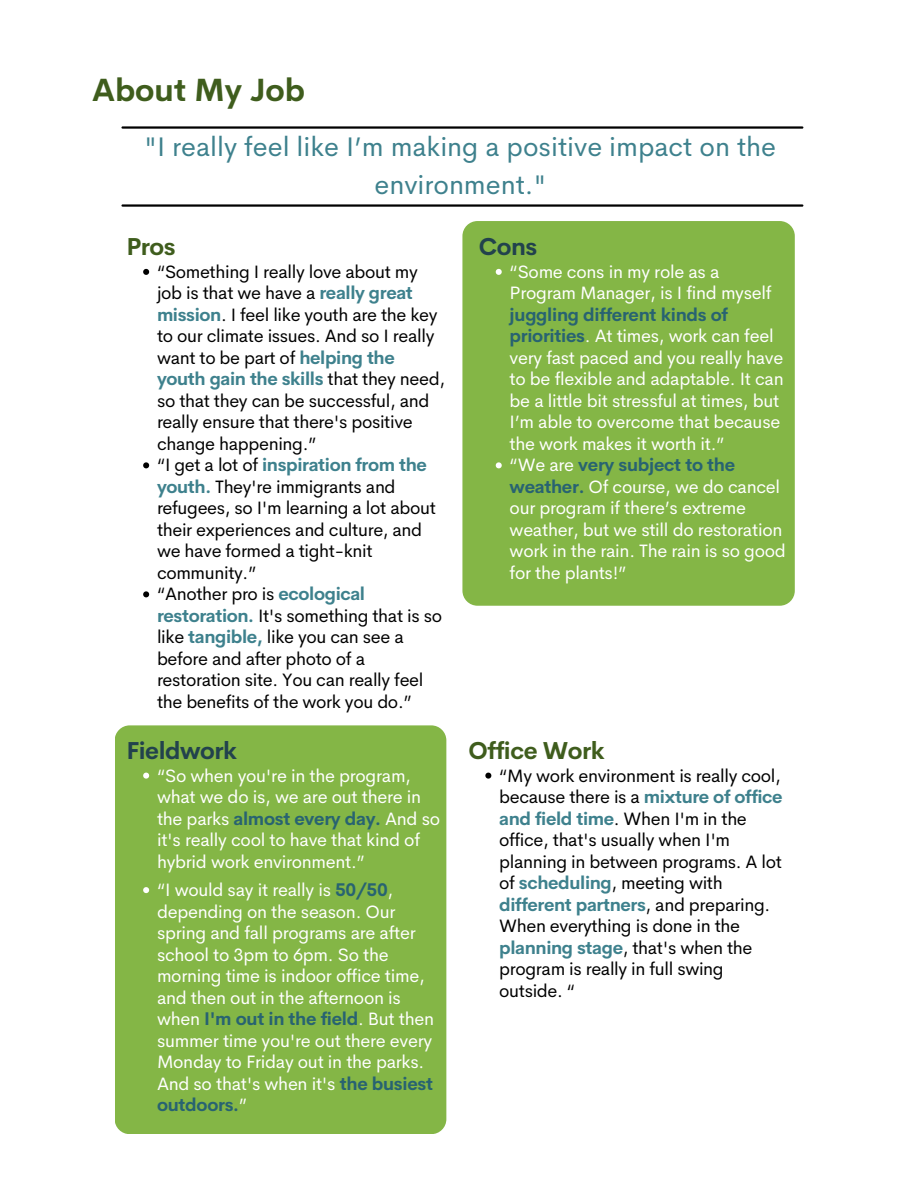
<style>
.page{position:relative;width:918px;height:1188px;background:#fff}
.page>*{position:absolute;margin:0;border:0;box-sizing:border-box;transform-origin:0 0}
.t1{font:700 31.5px "Cerebri Sans";color:#3f5d1d}
.t2{font:27px/37.2px "Cerebri Sans";color:#3e818d;text-align:center}
.t3{font:700 24px "Cerebri Sans";letter-spacing:-.02em;color:#3f5d1d}
.t4{font:700 24px "Cerebri Sans";letter-spacing:-.02em;color:#22424d}
.t5{font:18px/21.5px "Cerebri Sans";letter-spacing:-.02em;color:#000}
.t6{font:18px/21.5px "Cerebri Sans";letter-spacing:-.015em;color:#fff}
.s1{font-weight:700;color:#3e818d}
.s2{font-weight:700;color:#286371}
</style>
<div class="page">
<hr style="left:123px;top:126px;width:679px;height:3px;background:#000">
<hr style="left:123px;top:204px;width:679px;height:3px;background:#000">
<div style="left:462px;top:221px;width:333px;height:384px;background:#84b646;border-radius:15px"></div>
<svg style="left:143px;top:269px;width:6px;height:6px"></svg>
<svg style="left:143px;top:462px;width:6px;height:6px"></svg>
<svg style="left:143px;top:591px;width:6px;height:6px"></svg>
<svg style="left:496px;top:269px;width:6px;height:6px"></svg>
<svg style="left:496px;top:462px;width:6px;height:6px"></svg>
<div style="left:115px;top:725px;width:331px;height:409px;background:#84b646;border-radius:15px"></div>
<svg style="left:485px;top:773px;width:6px;height:6px"></svg>
<svg style="left:143px;top:773px;width:6px;height:6px"></svg>
<svg style="left:143px;top:887px;width:6px;height:6px"></svg>
<h1 class="t1" style="left:92px;top:70px;width:215px">About My Job</h1>
<p class="t2" style="left:144px;top:128px;width:633px">"I really feel like I’m making a positive impact on the environment."</p>
<h2 class="t3" style="left:126px;top:231px;width:51px">Pros</h2>
<h3 class="t5" style="left:157px;top:261px;width:290px">“Something I really love about my job is that we have a <span class="s1">really great mission</span>. I feel like youth are the key to our climate issues. And so I really want to be part of <span class="s1">helping the youth gain the skills</span> that they need, so that they can be successful, and really ensure that there's positive change happening.”</h3>
<p class="t5" style="left:157px;top:454px;width:280px">“I get a lot of <span class="s1">inspiration from the youth.</span> They're immigrants and refugees, so I'm learning a lot about their experiences and culture, and we have formed a tight-knit community.”</p>
<p class="t5" style="left:157px;top:583px;width:287px">“Another pro is <span class="s1">ecological restoration.</span> It's something that is so like <span class="s1">tangible,</span> like you can see a before and after photo of a restoration site. You can really feel the benefits of the work you do.”</p>
<p class="t4" style="left:126px;top:735px;width:112px">Fieldwork</p>
<p class="t6" style="left:157px;top:765px;width:285px">“So when you're in the program, what we do is, we are out there in the parks <span class="s2">almost every day.</span> And so it's really cool to have that kind of hybrid work environment.”</p>
<h3 class="t6" style="left:157px;top:879px;width:279px">“I would say it really is <span class="s2">50/50</span>, depending on the season. Our spring and fall programs are after school to 3pm to 6pm. So the morning time is indoor office time, and then out in the afternoon is when <span class="s2">I'm out in the field</span>. But then summer time you're out there every<br>Monday to Friday out in the parks.<br>And so that's when it's <span class="s2">the busiest outdoors.</span>”</h3>
<p class="t4" style="left:479px;top:231px;width:60px">Cons</p>
<h3 class="t6" style="left:510px;top:261px;width:276px">“Some cons in my role as a<br>Program Manager, is I find myself <span class="s2">juggling different kinds of priorities</span>. At times, work can feel very fast paced and you really have to be flexible and adaptable. It can be a little bit stressful at times, but<br>I’m able to overcome that because the work makes it worth it.”</h3>
<p class="t6" style="left:510px;top:454px;width:278px">“We are <span class="s2">very subject to the weather.</span> Of course, we do cancel our program if there’s extreme weather, but we still do restoration work in the rain. The rain is so good for the plants!”</p>
<p class="t3" style="left:469px;top:735px;width:137px">Office Work</p>
<h3 class="t5" style="left:499px;top:765px;width:285px">“My work environment is really cool, because there is a <span class="s1">mixture of office and field time</span>. When I'm in the office, that's usually when I'm planning in between programs. A lot of <span class="s1">scheduling</span>, meeting with <span class="s1">different partners</span>, and preparing.<br>When everything is done in the <span class="s1">planning stage</span>, that's when the program is really in full swing outside. “</h3>
</div>
